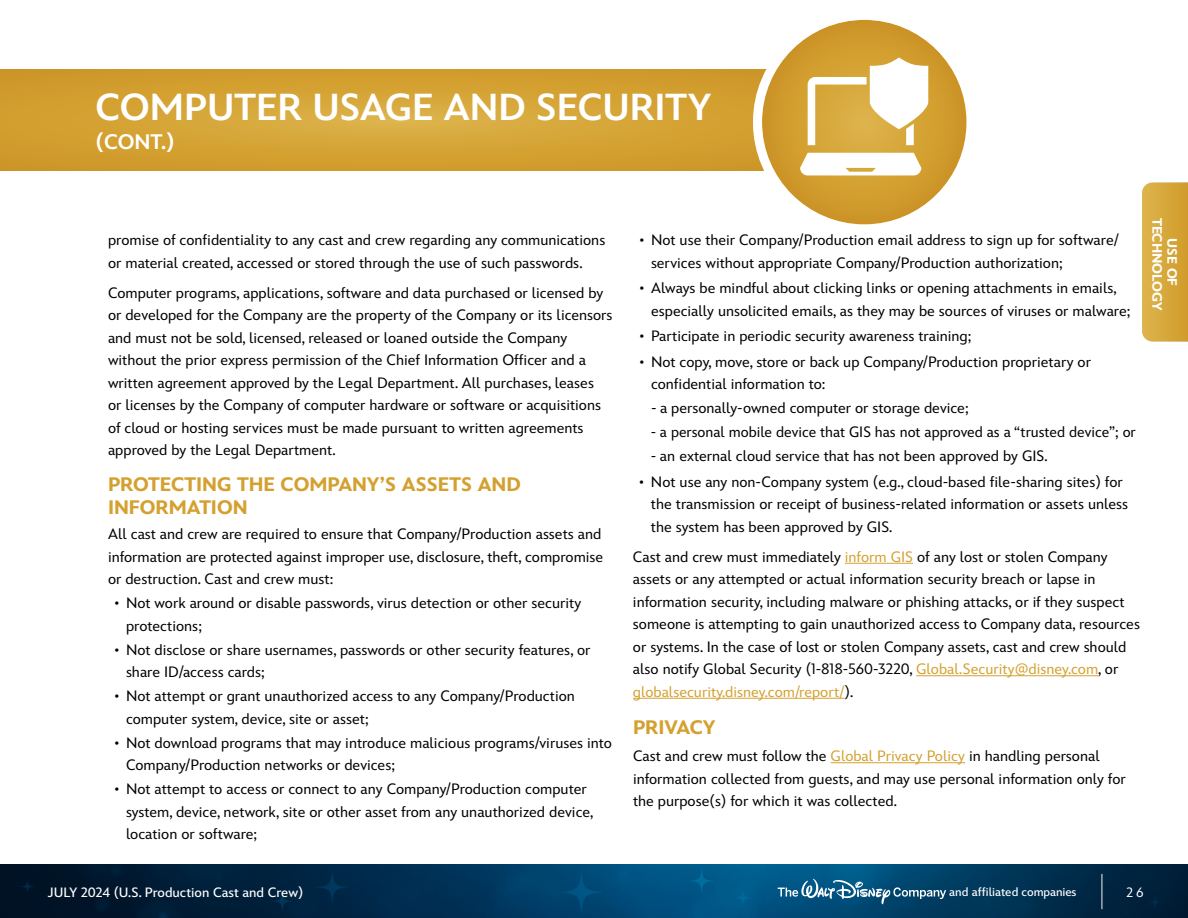
<style>
.page{position:relative;width:1188px;height:918px;background:#fff}
.page>*{position:absolute;margin:0;border:0;box-sizing:border-box;transform-origin:0 0}
.t1{font:800 37.5px "Inspire TWDC";color:#fff}
.t2{font:800 21px "Inspire TWDC";color:#fff}
.t3{font:900 19.5px/22.5px "Inspire TWDC";color:#d4a130}
.t4{font:15px/22.5px "Inspire TWDC";color:#000}
.t5{font:500 13.5px "Inspire TWDC";color:#fff}
.t6{font:900 13.5px/15px "Inspire TWDC";color:#fff;text-align:center}
.t7{font:13.5px "Inspire TWDC";color:#fff}
.t8{font:500 12px "Inspire TWDC";letter-spacing:-.005em;color:#fff}
.s1{color:#d4a130}
</style>
<div class="page">
<svg style="left:0;top:69px;width:767px;height:102px;background:#d3a133"></svg>
<svg style="left:758px;top:15px;width:213px;height:214px;background:#d4a441"></svg>
<div style="left:753px;top:11px;width:223px;height:222px;border:9px solid #fff;border-radius:50%"></div>
<img style="left:0;top:864px;width:1188px;height:54px">
<svg style="left:778px;top:879px;width:168px;height:25px;background:#2f6d90"></svg>
<hr style="left:1102px;top:874px;width:1px;height:35px;background:#f1f1f3">
<svg style="left:1142px;top:183px;width:46px;height:158px;background:#d7a83c"></svg>
<hr style="left:845px;top:563px;width:68px;height:1px;background:#d4a130">
<hr style="left:916px;top:675px;width:182px;height:1px;background:#d4a130">
<hr style="left:633px;top:698px;width:212px;height:1px;background:#d4a130">
<hr style="left:831px;top:762px;width:134px;height:1px;background:#d4a130">
<svg style="left:800px;top:153px;width:121px;height:22px"></svg>
<svg style="left:808px;top:57px;width:120px;height:88px"></svg>
<h1 class="t1" style="left:96px;top:83px;width:617px">COMPUTER USAGE AND SECURITY</h1>
<h2 class="t2" style="left:96px;top:128px;width:81px">(CONT.)</h2>
<p class="t4" style="left:108px;top:229px;width:499px">promise of confidentiality to any cast and crew regarding any communications or material created, accessed or stored through the use of such passwords.</p>
<p class="t4" style="left:108px;top:282px;width:506px">Computer programs, applications, software and data purchased or licensed by or developed for the Company are the property of the Company or its licensors and must not be sold, licensed, released or loaned outside the Company without the prior express permission of the Chief Information Officer and a written agreement approved by the Legal Department. All purchases, leases<br>or licenses by the Company of computer hardware or software or acquisitions of cloud or hosting services must be made pursuant to written agreements approved by the Legal Department.</p>
<h3 class="t3" style="left:108px;top:474px;width:414px">PROTECTING THE COMPANY’S ASSETS AND<br>INFORMATION</h3>
<p class="t4" style="left:108px;top:523px;width:497px">All cast and crew are required to ensure that Company/Production assets and information are protected against improper use, disclosure, theft, compromise or destruction. Cast and crew must:</p>
<p class="t4" style="left:126px;top:592px;width:457px;text-indent:-12px">• Not work around or disable passwords, virus detection or other security protections;</p>
<p class="t4" style="left:126px;top:639px;width:466px;text-indent:-12px">• Not disclose or share usernames, passwords or other security features, or share ID/access cards;</p>
<p class="t4" style="left:126px;top:685px;width:450px;text-indent:-12px">• Not attempt or grant unauthorized access to any Company/Production computer system, device, site or asset;</p>
<p class="t4" style="left:126px;top:732px;width:488px;text-indent:-12px">• Not download programs that may introduce malicious programs/viruses into<br>Company/Production networks or devices;</p>
<p class="t4" style="left:126px;top:778px;width:469px;text-indent:-12px">• Not attempt to access or connect to any Company/Production computer system, device, network, site or other asset from any unauthorized device, location or software;</p>
<p class="t5" style="left:48px;top:883px;width:257px">JULY 2024 (U.S. Production Cast and Crew)</p>
<p class="t4" style="left:651px;top:229px;width:469px;text-indent:-12px">• Not use their Company/Production email address to sign up for software/ services without appropriate Company/Production authorization;</p>
<p class="t4" style="left:651px;top:277px;width:481px;text-indent:-12px">• Always be mindful about clicking links or opening attachments in emails, especially unsolicited emails, as they may be sources of viruses or malware;</p>
<p class="t4" style="left:639px;top:325px;width:334px">• Participate in periodic security awareness training;</p>
<p class="t4" style="left:651px;top:351px;width:442px;text-indent:-12px">• Not copy, move, store or back up Company/Production proprietary or confidential information to:</p>
<p class="t4" style="left:651px;top:397px;width:319px">- a personally-owned computer or storage device;</p>
<p class="t4" style="left:651px;top:421px;width:486px">- a personal mobile device that GIS has not approved as a “trusted device”; or</p>
<p class="t4" style="left:651px;top:445px;width:398px">- an external cloud service that has not been approved by GIS.</p>
<p class="t4" style="left:651px;top:471px;width:479px;text-indent:-12px">• Not use any non-Company system (e.g., cloud-based file-sharing sites) for the transmission or receipt of business-related information or assets unless the system has been approved by GIS.</p>
<p class="t4" style="left:633px;top:546px;width:508px">Cast and crew must immediately <span class="s1">inform GIS</span> of any lost or stolen Company assets or any attempted or actual information security breach or lapse in information security, including malware or phishing attacks, or if they suspect someone is attempting to gain unauthorized access to Company data, resources or systems. In the case of lost or stolen Company assets, cast and crew should also notify Global Security (1-818-560-3220, <span class="s1">Global.Security@disney.com</span>, or <span class="s1">globalsecurity.disney.com/report/</span>).</p>
<h3 class="t3" style="left:633px;top:717px;width:84px">PRIVACY</h3>
<p class="t4" style="left:633px;top:745px;width:494px">Cast and crew must follow the <span class="s1">Global Privacy Policy</span> in handling personal information collected from guests, and may use personal information only for the purpose(s) for which it was collected.</p>
<p class="t6" style="left:1179px;top:218px;width:95px;rotate:90deg">USE OF<br>TECHNOLOGY</p>
<p class="t8" style="left:949px;top:885px;width:129px">and affiliated companies</p>
<p class="t7" style="left:1126px;top:884px;width:19px">26</p>
</div>
